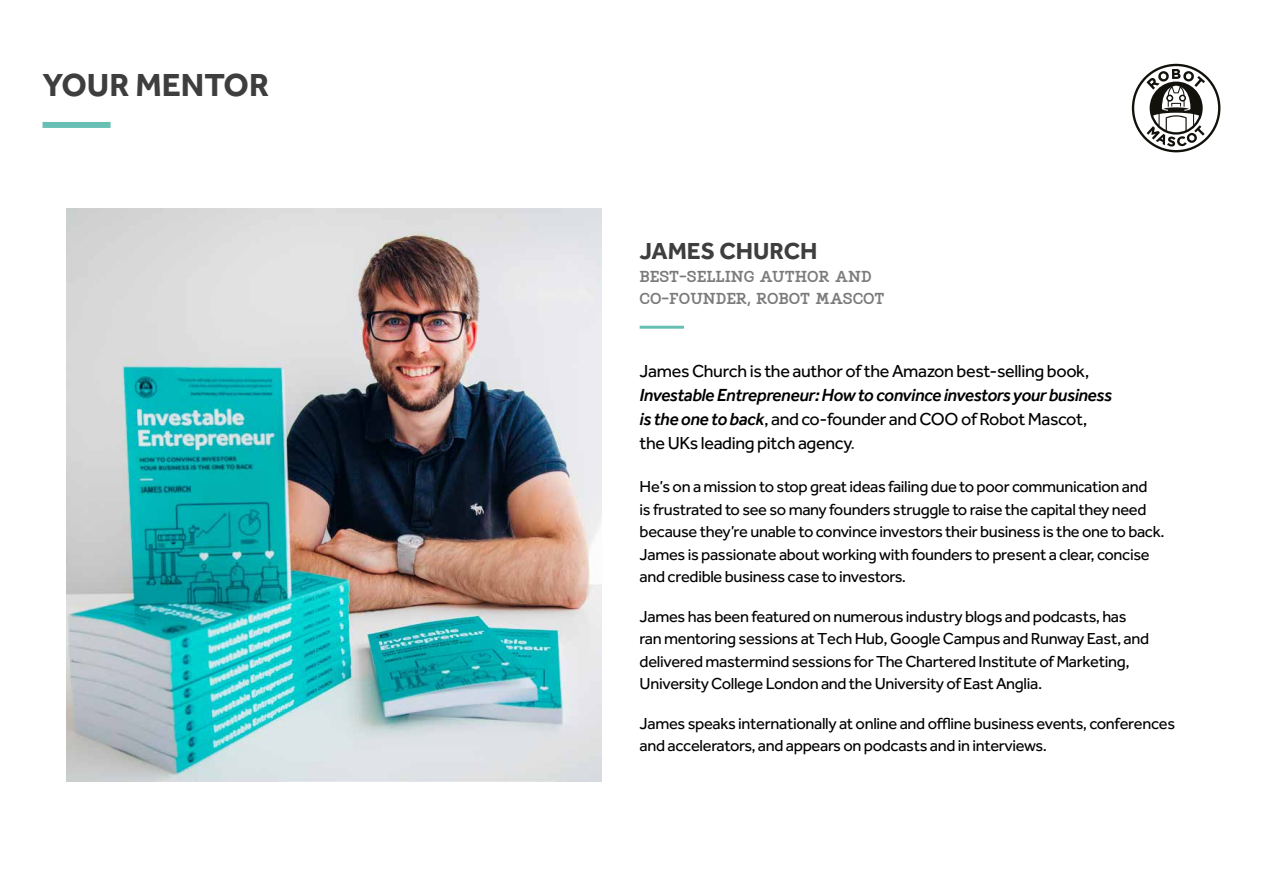
<style>
.page{position:relative;width:1263px;height:893px;background:#fff}
.page>*{position:absolute;margin:0;border:0;box-sizing:border-box;transform-origin:0 0}
.t1{font:700 33px "Effra";color:#3e3e3f}
.t2{font:700 24px "Effra";color:#3e3e3f}
.t3{font:italic 500 18px/24px "Effra";letter-spacing:-.02em;color:#000}
.t4{font:18px "Effra";letter-spacing:-.02em;color:#000}
.t5{font:18px/22.5px "Vodka Slab";color:#7c7b7b}
.t6{font:16.5px/22.5px "Effra";letter-spacing:-.02em;color:#000}
.s1{font-weight:400;font-style:normal}
.s2{font-weight:400;font-style:normal;color:#3e3e3f}
</style>
<div class="page">
<svg style="left:1132px;top:64px;width:88px;height:88px"></svg>
<div style="left:43px;top:122px;width:68px;height:6px;background:#68c0b5"></div>
<hr style="left:640px;top:326px;width:44px;height:3px;background:#68c0b5">
<img style="left:67px;top:208px;width:535px;height:573px">
<h1 class="t1" style="left:43px;top:65px;width:228px">YOUR MENTOR</h1>
<h2 class="t2" style="left:640px;top:237px;width:179px">JAMES CHURCH</h2>
<p class="t5" style="left:640px;top:264px;width:246px">BEST-SELLING AUTHOR AND<br>CO-FOUNDER, ROBOT MASCOT</p>
<p class="t4" style="left:640px;top:360px;width:451px">James Church is the author of the Amazon best-selling book,</p>
<p class="t3" style="left:640px;top:382px;width:474px">Investable Entrepreneur: How to convince investors your business is the one to back<span class="s1">, and co-founder and COO of Robot Mascot, the UKs leading pitch agency</span><span class="s2">.</span></p>
<p class="t6" style="left:640px;top:475px;width:527px">He’s on a mission to stop great ideas failing due to poor communication and<br>is frustrated to see so many founders struggle to raise the capital they need because they’re unable to convince investors their business is the one to back.<br>James is passionate about working with founders to present a clear, concise and credible business case to investors.</p>
<p class="t6" style="left:640px;top:605px;width:511px">James has been featured on numerous industry blogs and podcasts, has ran mentoring sessions at Tech Hub, Google Campus and Runway East, and delivered mastermind sessions for The Chartered Institute of Marketing, University College London and the University of East Anglia.</p>
<p class="t6" style="left:640px;top:712px;width:537px">James speaks internationally at online and offline business events, conferences and accelerators, and appears on podcasts and in interviews.</p>
</div>
